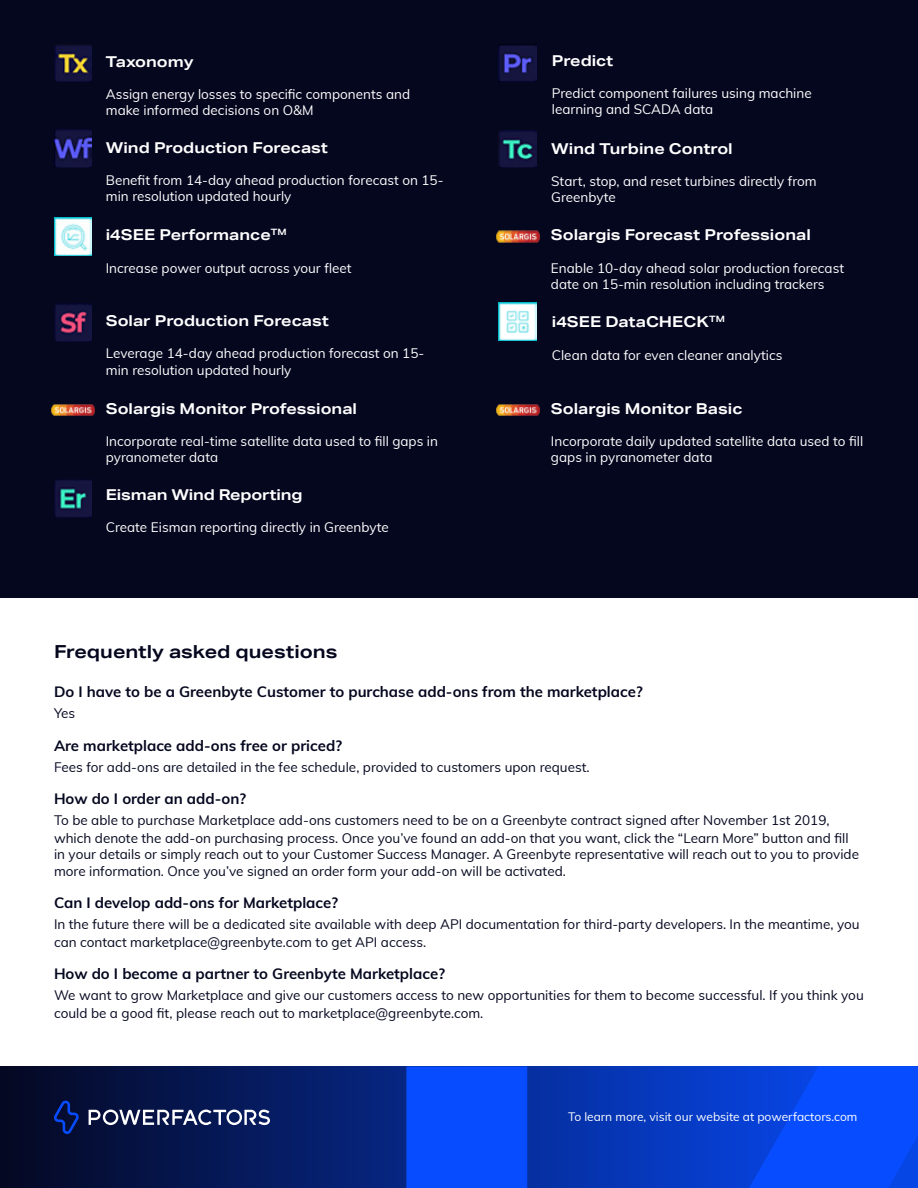
<style>
.page{position:relative;width:918px;height:1188px;background:#fff}
.page>*{position:absolute;margin:0;border:0;box-sizing:border-box;transform-origin:0 0}
.t1{font:700 18px "Aktiv Grotesk Ex";color:#05071f}
.t2{font:700 15px "Aktiv Grotesk Ex";color:#fff}
.t3{font:700 15px "Muli";color:#05071f}
.t4{font:13.5px/18px "Muli";color:#05071f}
.t5{font:13.5px/16.2px "Muli";color:#fff}
.t6{font:12px "Muli";color:#fff}
</style>
<div class="page">
<div style="left:0;top:0;width:918px;height:597px;background:#05071f"></div>
<svg style="left:0;top:1066px;width:406px;height:122px;background:#051752"></svg>
<svg style="left:406px;top:1066px;width:512px;height:122px;background:#0642dd"></svg>
<svg style="left:89px;top:1109px;width:181px;height:16px"></svg>
<svg style="left:54px;top:1100px;width:25px;height:34px"></svg>
<img style="left:54px;top:218px;width:38px;height:37px">
<img style="left:54px;top:304px;width:38px;height:37px">
<img style="left:499px;top:303px;width:38px;height:38px">
<img style="left:54px;top:479px;width:38px;height:38px">
<img style="left:54px;top:45px;width:38px;height:37px">
<img style="left:499px;top:44px;width:38px;height:38px">
<img style="left:54px;top:130px;width:38px;height:38px">
<img style="left:499px;top:130px;width:38px;height:38px">
<img style="left:496px;top:230px;width:43px;height:13px">
<img style="left:496px;top:403px;width:43px;height:13px">
<img style="left:51px;top:403px;width:43px;height:13px">
<p class="t2" style="left:106px;top:52px;width:89px">Taxonomy</p>
<p class="t5" style="left:106px;top:86px;width:306px">Assign energy losses to specific components and make informed decisions on O&amp;M</p>
<p class="t2" style="left:106px;top:138px;width:224px">Wind Production Forecast</p>
<p class="t5" style="left:106px;top:171px;width:339px">Benefit from 14-day ahead production forecast on 15- min resolution updated hourly</p>
<p class="t2" style="left:106px;top:226px;width:182px">i4SEE Performance<sup>TM</sup></p>
<p class="t5" style="left:106px;top:259px;width:247px">Increase power output across your fleet</p>
<p class="t2" style="left:106px;top:311px;width:225px">Solar Production Forecast</p>
<p class="t5" style="left:106px;top:345px;width:320px">Leverage 14-day ahead production forecast on 15- min resolution updated hourly</p>
<p class="t2" style="left:106px;top:399px;width:253px">Solargis Monitor Professional</p>
<p class="t5" style="left:106px;top:433px;width:334px">Incorporate real-time satellite data used to fill gaps in pyranometer data</p>
<p class="t2" style="left:106px;top:485px;width:198px">Eisman Wind Reporting</p>
<p class="t5" style="left:106px;top:519px;width:285px">Create Eisman reporting directly in Greenbyte</p>
<p class="t2" style="left:552px;top:51px;width:63px">Predict</p>
<p class="t5" style="left:552px;top:85px;width:261px">Predict component failures using machine learning and SCADA data</p>
<p class="t2" style="left:551px;top:139px;width:183px">Wind Turbine Control</p>
<p class="t5" style="left:551px;top:172px;width:267px">Start, stop, and reset turbines directly from<br>Greenbyte</p>
<p class="t2" style="left:551px;top:226px;width:261px">Solargis Forecast Professional</p>
<p class="t5" style="left:551px;top:259px;width:295px">Enable 10-day ahead solar production forecast date on 15-min resolution including trackers</p>
<p class="t2" style="left:552px;top:313px;width:174px">i4SEE DataCHECK<sup>TM</sup></p>
<p class="t5" style="left:552px;top:346px;width:232px">Clean data for even cleaner analytics</p>
<p class="t2" style="left:551px;top:399px;width:193px">Solargis Monitor Basic</p>
<p class="t5" style="left:551px;top:433px;width:314px">Incorporate daily updated satellite data used to fill gaps in pyranometer data</p>
<h1 class="t1" style="left:54px;top:640px;width:285px">Frequently asked questions</h1>
<p class="t3" style="left:54px;top:681px;width:590px">Do I have to be a Greenbyte Customer to purchase add-ons from the marketplace?</p>
<p class="t4" style="left:54px;top:704px;width:23px">Yes</p>
<p class="t3" style="left:54px;top:735px;width:290px">Are marketplace add-ons free or priced?</p>
<p class="t4" style="left:54px;top:757px;width:537px">Fees for add-ons are detailed in the fee schedule, provided to customers upon request.</p>
<p class="t3" style="left:54px;top:788px;width:194px">How do I order an add-on?</p>
<p class="t4" style="left:54px;top:811px;width:796px">To be able to purchase Marketplace add-ons customers need to be on a Greenbyte contract signed after November 1st 2019, which denote the add-on purchasing process. Once you’ve found an add-on that you want, click the “Learn More” button and fill</p>
<p class="t4" style="left:54px;top:846px;width:807px;line-height:16.2px">in your details or simply reach out to your Customer Success Manager. A Greenbyte representative will reach out to you to provide more information. Once you’ve signed an order form your add-on will be activated.</p>
<p class="t3" style="left:54px;top:892px;width:286px">Can I develop add-ons for Marketplace?</p>
<p class="t4" style="left:54px;top:915px;width:807px">In the future there will be a dedicated site available with deep API documentation for third-party developers. In the meantime, you can contact marketplace@greenbyte.com to get API access.</p>
<p class="t3" style="left:54px;top:963px;width:393px">How do I become a partner to Greenbyte Marketplace?</p>
<p class="t4" style="left:54px;top:986px;width:811px">We want to grow Marketplace and give our customers access to new opportunities for them to become successful. If you think you could be a good fit, please reach out to marketplace@greenbyte.com.</p>
<p class="t6" style="left:568px;top:1107px;width:291px">To learn more, visit our website at powerfactors.com</p>
</div>
